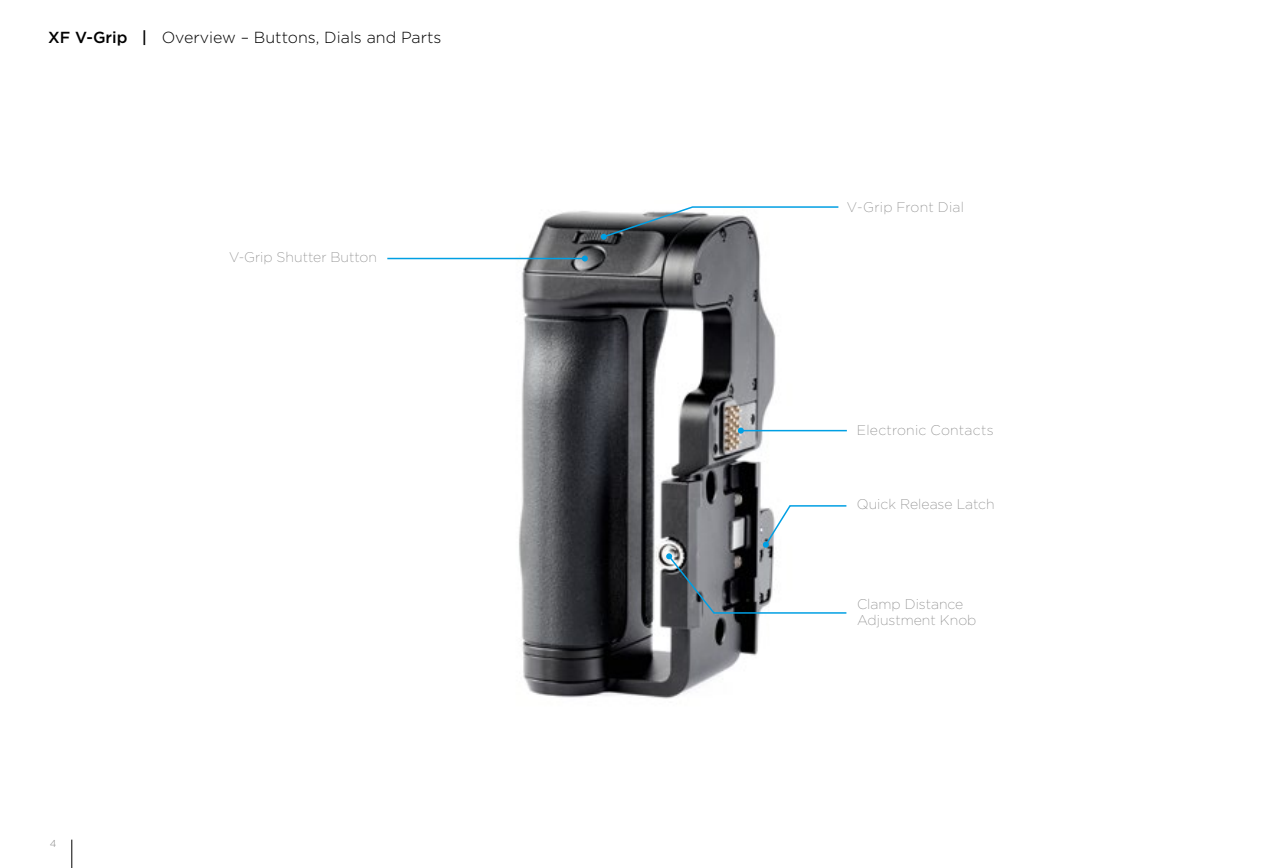
<style>
.page{position:relative;width:1287px;height:868px;background:#fff}
.page>*{position:absolute;margin:0;border:0;box-sizing:border-box;transform-origin:0 0}
.t1{font:300 16px "Gotham";color:#000}
.t2{font:200 14px/16px "Gotham";color:#878787}
.t3{font:200 14px "Gotham";letter-spacing:.02em;color:#878787}
.t4{font:300 10px "Gotham";color:#878787}
.s1{font-weight:500}
</style>
<div class="page">
<img style="left:387px;top:211px;width:460px;height:488px">
<svg style="left:71px;top:839px;width:1px;height:28px"></svg>
<svg style="left:666px;top:553px;width:181px;height:61px"></svg>
<svg style="left:763px;top:504px;width:84px;height:43px"></svg>
<svg style="left:601px;top:206px;width:239px;height:34px"></svg>
<hr style="left:741px;top:430px;width:106px;height:1px;background:#009fe3">
<svg style="left:738px;top:427px;width:6px;height:6px"></svg>
<hr style="left:387px;top:258px;width:198px;height:1px;background:#009fe3">
<svg style="left:582px;top:255px;width:6px;height:6px"></svg>
<p class="t1" style="left:48px;top:27px;width:395px"><span class="s1">XF V-Grip |</span> Overview – Buttons, Dials and Parts</p>
<p class="t2" style="left:229px;top:248px;width:149px">V-Grip Shutter Button</p>
<p class="t4" style="left:50px;top:837px;width:8px">4</p>
<p class="t3" style="left:847px;top:198px;width:119px">V-Grip Front Dial</p>
<p class="t3" style="left:857px;top:421px;width:138px">Electronic Contacts</p>
<p class="t2" style="left:857px;top:496px;width:139px">Quick Release Latch</p>
<p class="t2" style="left:857px;top:596px;width:121px">Clamp Distance<br>Adjustment Knob</p>
</div>
